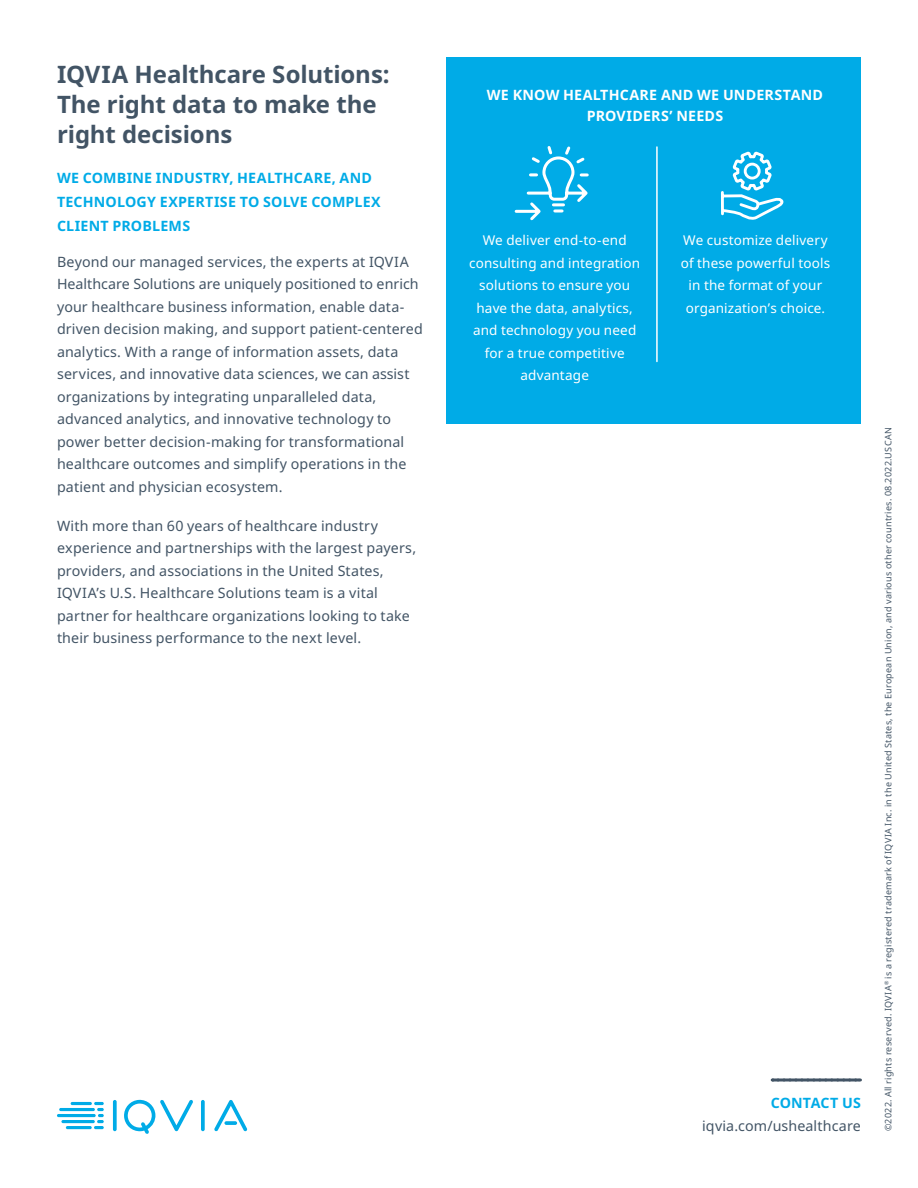
<style>
.page{position:relative;width:918px;height:1188px;background:#fff}
.page>*{position:absolute;margin:0;border:0;box-sizing:border-box;transform-origin:0 0}
.t1{font:700 24px/30px "Noto Sans";letter-spacing:-.005em;color:#425465}
.t2{font:14.25px/22.5px "Noto Sans";letter-spacing:.01em;color:#425465}
.t3{font:700 14.25px/24px "Noto Sans";letter-spacing:.015em;color:#00abe7}
.t4{font:700 14.25px/21px "Noto Sans";letter-spacing:.02em;color:#fff;text-align:center}
.t5{font:13.5px/22.5px "Noto Sans";letter-spacing:.01em;color:#fff;text-align:center}
.t6{font:9px "Noto Sans";letter-spacing:.025em;color:#425465}
</style>
<div class="page">
<svg style="left:772px;top:1078px;width:88px;height:3px"></svg>
<svg style="left:113px;top:1100px;width:4px;height:31px"></svg>
<svg style="left:201px;top:1100px;width:4px;height:31px"></svg>
<svg style="left:124px;top:1099px;width:69px;height:35px"></svg>
<svg style="left:214px;top:1100px;width:33px;height:31px"></svg>
<hr style="left:66px;top:1126px;width:26px;height:3px;background:#00abe7;border-radius:2px">
<svg style="left:94px;top:1102px;width:10px;height:27px"></svg>
<hr style="left:61px;top:1120px;width:34px;height:3px;background:#00abe7;border-radius:2px">
<hr style="left:57px;top:1114px;width:39px;height:3px;background:#00abe7;border-radius:2px">
<hr style="left:59px;top:1108px;width:36px;height:3px;background:#00abe7;border-radius:2px">
<hr style="left:71px;top:1102px;width:21px;height:3px;background:#00abe7;border-radius:2px">
<div style="left:446px;top:57px;width:415px;height:367px;background:#00abe7"></div>
<svg style="left:514px;top:146px;width:75px;height:75px"></svg>
<svg style="left:720px;top:151px;width:63px;height:69px"></svg>
<hr style="left:656px;top:147px;width:2px;height:215px;background:#fff">
<h1 class="t1" style="left:57px;top:59px;width:334px">IQVIA Healthcare Solutions:<br>The right data to make the right decisions</h1>
<p class="t3" style="left:57px;top:166px;width:325px">WE COMBINE INDUSTRY, HEALTHCARE, AND<br>TECHNOLOGY EXPERTISE TO SOLVE COMPLEX<br>CLIENT PROBLEMS</p>
<p class="t2" style="left:57px;top:251px;width:367px">Beyond our managed services, the experts at IQVIA Healthcare Solutions are uniquely positioned to enrich your healthcare business information, enable data&shy;driven decision making, and support patient-centered analytics. With a range of information assets, data services, and innovative data sciences, we can assist organizations by integrating unparalleled data, advanced analytics, and innovative technology to power better decision-making for transformational healthcare outcomes and simplify operations in the patient and physician ecosystem.</p>
<p class="t2" style="left:57px;top:514px;width:361px">With more than 60 years of healthcare industry experience and partnerships with the largest payers, providers, and associations in the United States, IQVIA’s U.S. Healthcare Solutions team is a vital partner for healthcare organizations looking to take their business performance to the next level.</p>
<p class="t4" style="left:487px;top:85px;width:338px">WE KNOW HEALTHCARE AND WE UNDERSTAND<br>PROVIDERS’ NEEDS</p>
<p class="t5" style="left:469px;top:230px;width:173px">We deliver end-to-end consulting and integration solutions to ensure you have the data, analytics, and technology you need for a true competitive advantage</p>
<p class="t5" style="left:681px;top:230px;width:151px">We customize delivery of these powerful tools in the format of your organization’s choice.</p>
<p class="t3" style="left:771px;top:1092px;width:92px">CONTACT US</p>
<p class="t2" style="left:702px;top:1115px;width:160px">iqvia.com/ushealthcare</p>
<p class="t6" style="left:882px;top:1131px;width:705px;rotate:-90deg">©2022. All rights reserved. IQVIA<sup>®</sup> is a registered trademark of IQVIA Inc. in the United States, the European Union, and various other countries. 08.2022.USCAN</p>
</div>
